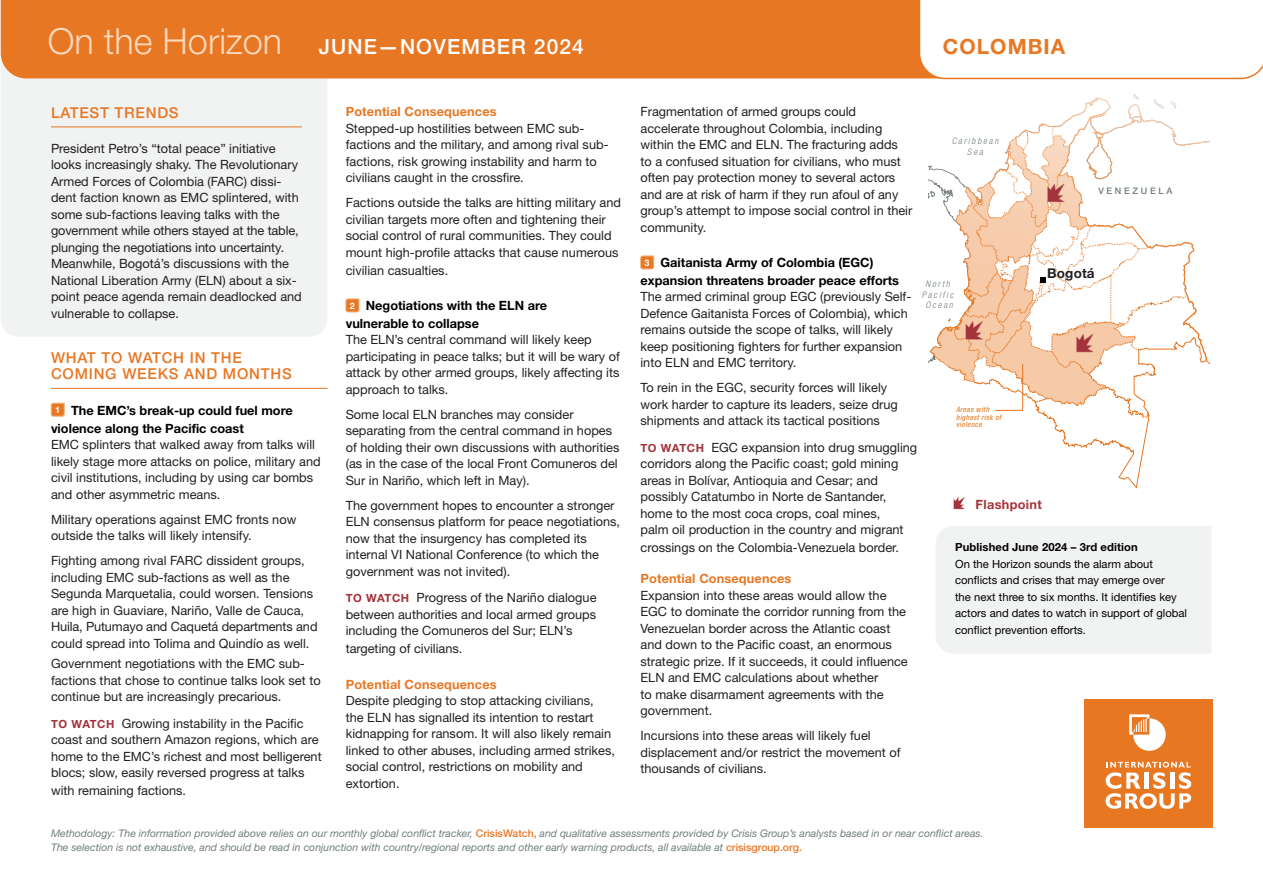
<style>
.page{position:relative;width:1263px;height:893px;background:#fff}
.page>*{position:absolute;margin:0;border:0;box-sizing:border-box;transform-origin:0 0}
.t1{font:300 36px "Helvetica Neue LT Pro";color:#fad8bb}
.t2{font:500 21px "Helvetica Neue LT Pro";letter-spacing:.05em;color:#fff}
.t3{font:700 21px "Helvetica Neue LT Pro";letter-spacing:.05em;color:#e87724}
.Trends_and_What_to_Watch{font:500 15px/16.5px "Helvetica Neue LT Pro";letter-spacing:.05em;color:#e87724}
.t4{font:700 13.5px "Helvetica Neue LT Pro";letter-spacing:.01em;color:#231f20}
.Heading_1{font:12.75px/16.5px "Helvetica Neue LT Pro";color:#231f20}
.t5{font:700 12.75px/18px "Helvetica Neue LT Pro";color:#000}
.t6{font:700 12.75px "Helvetica Neue LT Pro";letter-spacing:.01em;color:#e87724}
.t7{font:700 12.75px "Helvetica Neue LT Pro";letter-spacing:.025em;color:#a4333a}
.t8{font:11.25px/16.5px "Helvetica Neue LT Pro";color:#000}
.t9{font:italic 10.5px/13.5px "Helvetica Neue LT Pro";color:#717d7d}
.t10{font:italic 300 condensed 9px/10.8px "Helvetica Neue LT Pro";letter-spacing:.2em;color:#717d7d;text-align:center}
.t11{font:500 9px "Helvetica Neue LT Pro";letter-spacing:.3em;color:#717d7d}
.t12{font:700 9px "Helvetica Neue LT Pro";color:#fff}
.t13{font:italic 500 condensed 7.5px/7.5px "Helvetica Neue LT Pro";letter-spacing:.05em;color:#e28a39}
.s1{font-weight:700;font-size:11.25px;color:#a4323a}
.s2{font-weight:700}
.s3{font-weight:500;font-style:normal;color:#e87724}
</style>
<div class="page">
<div style="left:1px;top:78px;width:326px;height:259px;background:#f1f2f2"></div>
<div style="left:1px;top:0;width:917px;height:78px;background:#e87724"></div>
<svg style="left:918px;top:0;width:345px;height:80px"></svg>
<svg style="left:1037px;top:97px;width:137px;height:392px"></svg>
<hr style="left:51px;top:127px;width:251px;height:1px;background:#e87724">
<svg style="left:953px;top:496px;width:12px;height:13px"></svg>
<div style="left:936px;top:526px;width:275px;height:128px;background:#f1f2f2"></div>
<svg style="left:345px;top:299px;width:14px;height:13px"></svg>
<svg style="left:640px;top:256px;width:14px;height:13px"></svg>
<svg style="left:929px;top:103px;width:281px;height:308px"></svg>
<hr style="left:51px;top:388px;width:276px;height:1px;background:#e87724">
<svg style="left:51px;top:403px;width:14px;height:14px"></svg>
<div style="left:1084px;top:699px;width:129px;height:129px;background:#e87722"></div>
<svg style="left:1105px;top:762px;width:86px;height:47px"></svg>
<svg style="left:1129px;top:714px;width:37px;height:37px"></svg>
<p class="t1" style="left:48px;top:19px;width:236px">On the Horizon</p>
<p class="t2" style="left:319px;top:34px;width:266px">JUNE—NOVEMBER 2024</p>
<p class="t3" style="left:943px;top:33px;width:124px">COLOMBIA</p>
<p class="Trends_and_What_to_Watch" style="left:51px;top:104px;width:129px">LATEST TRENDS</p>
<p class="Heading_1" style="left:51px;top:139px;width:252px">President Petro’s “total peace” initiative looks increasingly shaky. The Revolutionary Armed Forces of Colombia (FARC) dissi&shy;dent faction known as EMC splintered, with some sub-factions leaving talks with the government while others stayed at the table, plunging the negotiations into uncertainty.<br>Meanwhile, Bogotá’s discussions with the National Liberation Army (ELN) about a six&shy;point peace agenda remain deadlocked and vulnerable to collapse.</p>
<p class="Trends_and_What_to_Watch" style="left:51px;top:349px;width:242px">WHAT TO WATCH IN THE<br>COMING WEEKS AND MONTHS</p>
<p class="t12" style="left:55px;top:404px;width:7px">1</p>
<p class="t5" style="left:51px;top:401px;width:243px;text-indent:20px">The EMC’s break-up could fuel more violence along the Pacific coast</p>
<p class="Heading_1" style="left:51px;top:436px;width:271px">EMC splinters that walked away from talks will likely stage more attacks on police, military and civil institutions, including by using car bombs and other asymmetric means.</p>
<p class="Heading_1" style="left:51px;top:510px;width:247px">Military operations against EMC fronts now outside the talks will likely intensify.</p>
<p class="Heading_1" style="left:51px;top:552px;width:268px">Fighting among rival FARC dissident groups, including EMC sub-factions as well as the Segunda Marquetalia, could worsen. Tensions are high in Guaviare, Nariño, Valle de Cauca, Huila, Putumayo and Caquetá departments and could spread into Tolima and Quindío as well.</p>
<p class="Heading_1" style="left:51px;top:655px;width:271px">Government negotiations with the EMC sub&shy;factions that chose to continue talks look set to continue but are increasingly precarious.</p>
<p class="Heading_1" style="left:51px;top:715px;width:272px"><span class="s1">TO WATCH</span> Growing instability in the Pacific coast and southern Amazon regions, which are home to the EMC’s richest and most belligerent blocs; slow, easily reversed progress at talks</p>
<p class="Heading_1" style="left:51px;top:782px;width:137px">with remaining factions.</p>
<p class="t6" style="left:346px;top:104px;width:152px">Potential Consequences</p>
<p class="Heading_1" style="left:346px;top:120px;width:264px">Stepped-up hostilities between EMC sub&shy;factions and the military, and among rival sub&shy;factions, risk growing instability and harm to civilians caught in the crossfire.</p>
<p class="Heading_1" style="left:346px;top:194px;width:277px">Factions outside the talks are hitting military and civilian targets more often and tightening their social control of rural communities. They could mount high-profile attacks that cause numerous</p>
<p class="Heading_1" style="left:346px;top:262px;width:104px">civilian casualties.</p>
<p class="t12" style="left:350px;top:300px;width:7px">2</p>
<p class="t5" style="left:346px;top:296px;width:203px;text-indent:20px">Negotiations with the ELN are vulnerable to collapse</p>
<p class="Heading_1" style="left:346px;top:331px;width:276px">The ELN’s central command will likely keep participating in peace talks; but it will be wary of attack by other armed groups, likely affecting its approach to talks.</p>
<p class="Heading_1" style="left:346px;top:406px;width:275px">Some local ELN branches may consider separating from the central command in hopes of holding their own discussions with authorities (as in the case of the local Front Comuneros del Sur in Nariño, which left in May).</p>
<p class="Heading_1" style="left:346px;top:497px;width:276px">The government hopes to encounter a stronger ELN consensus platform for peace negotiations, now that the insurgency has completed its internal VI National Conference (to which the government was not invited).</p>
<p class="Heading_1" style="left:346px;top:589px;width:252px;text-align:justify"><span class="s1">TO WATCH</span> Progress of the Nariño dialogue between authorities and local armed groups including the Comuneros del Sur; ELN’s</p>
<p class="Heading_1" style="left:346px;top:640px;width:118px">targeting of civilians.</p>
<p class="t6" style="left:346px;top:676px;width:152px">Potential Consequences</p>
<p class="Heading_1" style="left:346px;top:692px;width:271px">Despite pledging to stop attacking civilians,<br>the ELN has signalled its intention to restart kidnapping for ransom. It will also likely remain linked to other abuses, including armed strikes, social control, restrictions on mobility and extortion.</p>
<p class="Heading_1" style="left:640px;top:103px;width:273px">Fragmentation of armed groups could accelerate throughout Colombia, including within the EMC and ELN. The fracturing adds to a confused situation for civilians, who must often pay protection money to several actors and are at risk of harm if they run afoul of any group’s attempt to impose social control in their community.</p>
<p class="t12" style="left:645px;top:257px;width:7px">3</p>
<p class="t10" style="left:952px;top:135px;width:48px">Caribbean<br>Sea</p>
<p class="t11" style="left:1098px;top:186px;width:75px">VENEZUELA</p>
<p class="t5" style="left:640px;top:253px;width:260px;text-align:center">Gaitanista Army of Colombia (EGC) expansion threatens broader peace efforts</p>
<p class="Heading_1" style="left:640px;top:288px;width:272px">The armed criminal group EGC (previously Self-Defence Gaitanista Forces of Colombia), which remains outside the scope of talks, will likely keep positioning fighters for further expansion into ELN and EMC territory.</p>
<p class="Heading_1" style="left:640px;top:379px;width:259px">To rein in the EGC, security forces will likely work harder to capture its leaders, seize drug shipments and attack its tactical positions</p>
<p class="Heading_1" style="left:640px;top:439px;width:278px"><span class="s1">TO WATCH</span> EGC expansion into drug smuggling corridors along the Pacific coast; gold mining areas in Bolívar, Antioquia and Cesar; and possibly Catatumbo in Norte de Santander, home to the most coca crops, coal mines,<br>palm oil production in the country and migrant</p>
<p class="Heading_1" style="left:640px;top:539px;width:260px">crossings on the Colombia-Venezuela border.</p>
<p class="t6" style="left:640px;top:571px;width:152px">Potential Consequences</p>
<p class="Heading_1" style="left:640px;top:587px;width:269px">Expansion into these areas would allow the EGC to dominate the corridor running from the Venezuelan border across the Atlantic coast and down to the Pacific coast, an enormous strategic prize. If it succeeds, it could influence ELN and EMC calculations about whether<br>to make disarmament agreements with the government.</p>
<p class="Heading_1" style="left:640px;top:727px;width:262px">Incursions into these areas will likely fuel displacement and/or restrict the movement of thousands of civilians.</p>
<p class="t4" style="left:1047px;top:265px;width:49px">Bogotá</p>
<p class="t10" style="left:922px;top:278px;width:33px">North<br>Pacific</p>
<p class="t10" style="left:925px;top:300px;width:29px">Ocean</p>
<p class="t13" style="left:956px;top:406px;width:47px">Areas with highest risk of violence</p>
<p class="t7" style="left:975px;top:496px;width:68px">Flashpoint</p>
<p class="t8" style="left:955px;top:539px;width:233px"><span class="s2">Published June 2024 – 3rd edition<br></span>On the Horizon sounds the alarm about conflicts and crises that may emerge over<br>the next three to six months. It identifies key actors and dates to watch in support of global conflict prevention efforts.</p>
<p class="t9" style="left:51px;top:826px;width:934px">Methodology: The information provided above relies on our monthly global conflict tracker, <span class="s3">CrisisWatch,</span> and qualitative assessments provided by Crisis Group’s analysts based in or near conflict areas.<br>The selection is not exhaustive, and should be read in conjunction with country/regional reports and other early warning products, all available at <span class="s3">crisisgroup.org.</span></p>
</div>
